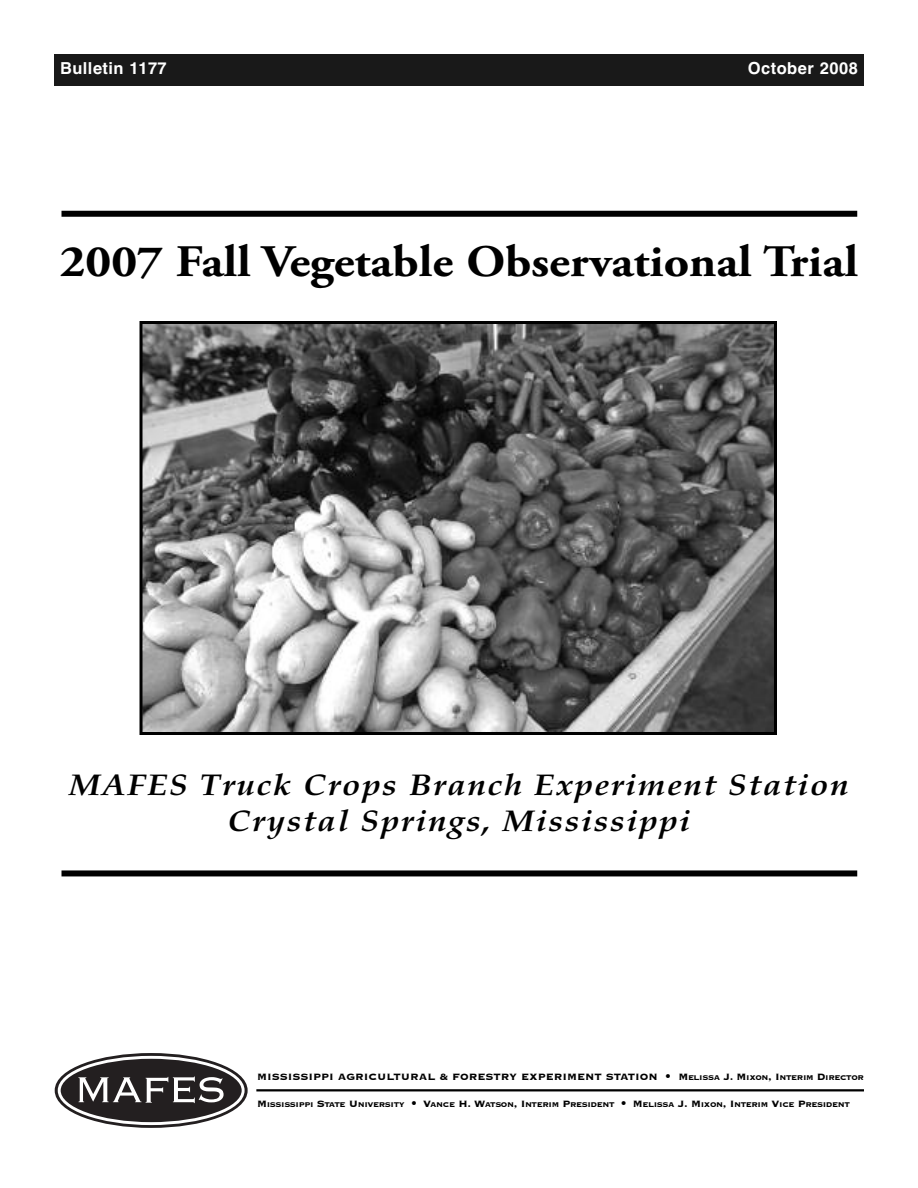
<style>
.page{position:relative;width:918px;height:1188px;background:#fff}
.page>*{position:absolute;margin:0;border:0;box-sizing:border-box;transform-origin:0 0}
.t1{font:700 45px "Adobe Garamond Pro";color:#000;scale:1.1 1}
.t2{font:italic 700 30px/36px "Book Antiqua";letter-spacing:.05em;color:#000;text-align:center;scale:1.1 1}
.t3{font:700 16.5px "Helvetica";letter-spacing:.03em;color:#fff}
.t4{font:700 12px "Copperplate";color:#000}
.t5{font:700 9px "Copperplate";letter-spacing:-.04em;color:#000}
.s1{font-size:15px}
.s2{font-size:9px}
.s3{font-size:12px}
</style>
<div class="page">
<img style="left:144px;top:325px;width:629px;height:406px">
<div style="left:140px;top:321px;width:637px;height:414px;border:3px solid #000"></div>
<div style="left:54px;top:54px;width:810px;height:32px;background:#191919"></div>
<div style="left:62px;top:211px;width:795px;height:6px;background:#000"></div>
<div style="left:62px;top:870px;width:795px;height:6px;background:#000"></div>
<div style="left:55px;top:1053px;width:193px;height:75px;border:6px solid #231f20;border-radius:50%"></div>
<div style="left:59px;top:1057px;width:184px;height:67px;background:#231f20;border-radius:50%"></div>
<div style="left:58px;top:1056px;width:187px;height:69px;border:3px solid #fff;border-radius:50%"></div>
<svg style="left:78px;top:1076px;width:146px;height:27px"></svg>
<hr style="left:256px;top:1089px;width:608px;height:2px;background:#000">
<h3 class="t3" style="left:60px;top:59px;width:108px">Bulletin 1177</h3>
<h3 class="t3" style="left:748px;top:59px;width:112px">October 2008</h3>
<h1 class="t1" style="left:60px;top:244px;width:727px">2007 Fall Vegetable Observational Trial</h1>
<h2 class="t2" style="left:69px;top:767px;width:710px">MAFES Truck Crops Branch Experiment Station<br>Crystal Springs, Mississippi</h2>
<h3 class="t4" style="left:257px;top:1069px;width:608px">MISSISSIPPI AGRICULTURAL &amp; FORESTRY EXPERIMENT STATION <span class="s1">•</span> M<span class="s2">ELISSA</span> J. M<span class="s2">IXON</span>, I<span class="s2">NTERIM</span> D<span class="s2">IRECTOR</span></h3>
<p class="t5" style="left:257px;top:1099px;width:594px"><span class="s3">M</span>ISSISSIPPI <span class="s3">S</span>TATE <span class="s3">U</span>NIVERSITY <span class="s1">•</span> <span class="s3">V</span>ANCE <span class="s3">H. W</span>ATSON<span class="s3">, I</span>NTERIM <span class="s3">P</span>RESIDENT <span class="s1">•</span> <span class="s3">M</span>ELISSA <span class="s3">J. M</span>IXON<span class="s3">, I</span>NTERIM <span class="s3">V</span>ICE <span class="s3">P</span>RESIDENT</p>
</div>
